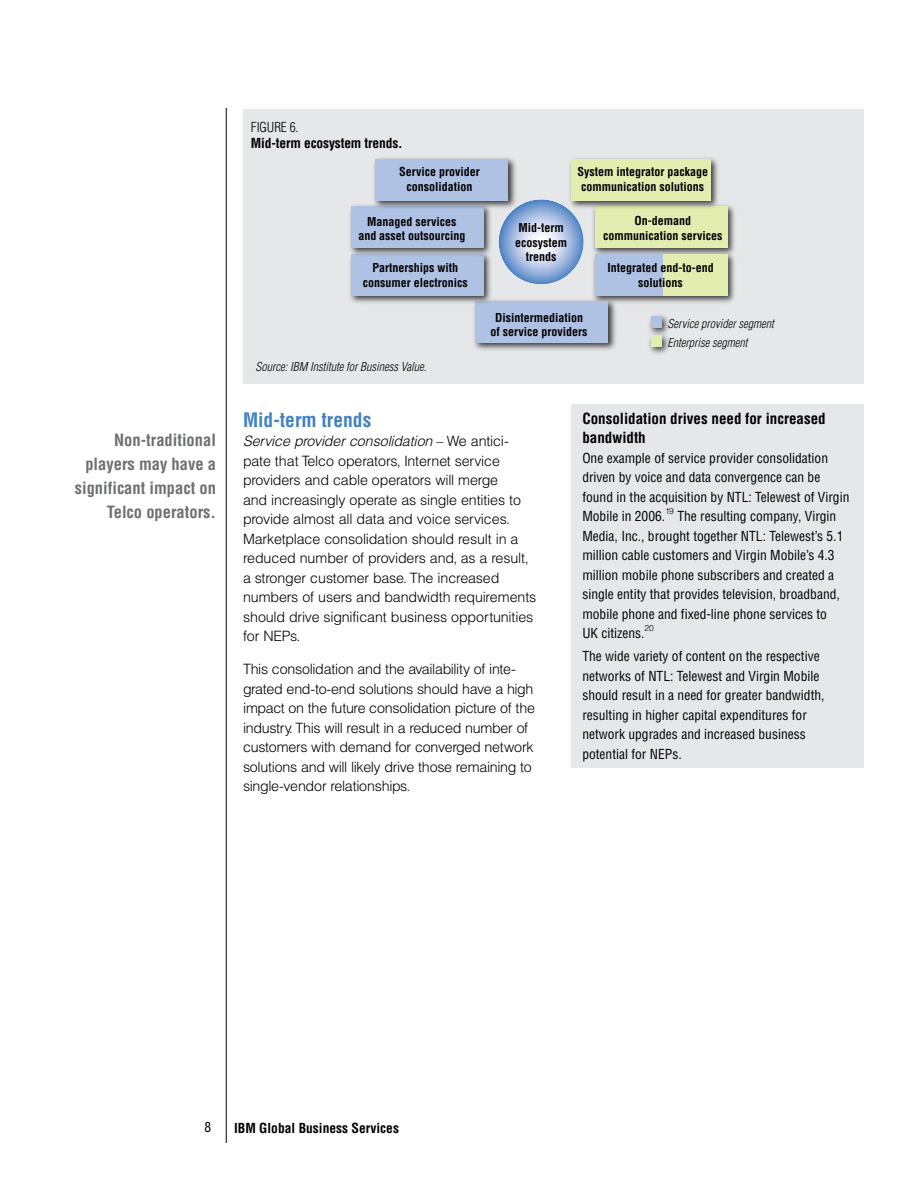
<style>
.page{position:relative;width:918px;height:1188px;background:#fff}
.page>*{position:absolute;margin:0;border:0;box-sizing:border-box;transform-origin:0 0}
.t1{font:700 condensed 19.5px "Helvetica";color:#4281c3}
.t2{font:700 condensed 16.5px/24px "Helvetica";color:#6d6f71;text-align:right}
.t3{font:700 condensed 15px/19.5px "Helvetica";color:#000}
.t4{font:300 14.25px/19.5px "IBM Helvetica";letter-spacing:-.015em;color:#000}
.t5{font:condensed 13.5px/19.5px "Helvetica";color:#000}
.t6{font:700 condensed 13.5px "Helvetica";color:#000}
.t7{font:300 condensed 13.5px "Helvetica";letter-spacing:-.01em;color:#000}
.t8{font:700 condensed 12px/14.4px "Helvetica";color:#000;text-align:center}
.t9{font:italic 300 condensed 12px/18.9px "Helvetica";color:#000}
.t10{font:300 8.4px "IBM Helvetica";color:#000}
.s1{font-style:italic}
</style>
<div class="page">
<hr style="left:226px;top:108px;width:1px;height:1035px;background:#000">
<div style="left:571px;top:405px;width:293px;height:363px;background:#e6e7e8"></div>
<div style="left:243px;top:109px;width:621px;height:275px;background:#e6e7e8"></div>
<svg style="left:499px;top:199px;width:85px;height:85px;background:#a0badf"></svg>
<div style="left:591px;top:203px;width:146px;height:55px;background:#000;opacity:.75"></div>
<div style="left:595px;top:207px;width:132px;height:41px;background:#e4edb0"></div>
<div style="left:567px;top:155px;width:153px;height:55px;background:#000;opacity:.75"></div>
<div style="left:571px;top:159px;width:140px;height:41px;background:#e4edb0"></div>
<div style="left:591px;top:250px;width:146px;height:55px;background:#000;opacity:.75"></div>
<div style="left:595px;top:254px;width:132px;height:41px;background:#e4edb0"></div>
<div style="left:472px;top:298px;width:146px;height:55px;background:#000;opacity:.75"></div>
<div style="left:476px;top:301px;width:132px;height:42px;background:#afc2e4"></div>
<div style="left:347px;top:250px;width:146px;height:55px;background:#000;opacity:.75"></div>
<div style="left:351px;top:254px;width:132px;height:41px;background:#afc2e4"></div>
<div style="left:347px;top:203px;width:146px;height:55px;background:#000;opacity:.75"></div>
<div style="left:351px;top:207px;width:132px;height:41px;background:#afc2e4"></div>
<div style="left:372px;top:155px;width:146px;height:55px;background:#000;opacity:.75"></div>
<div style="left:376px;top:159px;width:132px;height:41px;background:#afc2e4"></div>
<div style="left:595px;top:254px;width:67px;height:42px;background:#afc2e4"></div>
<div style="left:647px;top:313px;width:25px;height:25px;background:#000;opacity:.75"></div>
<div style="left:651px;top:317px;width:11px;height:11px;background:#afc2e4"></div>
<div style="left:647px;top:332px;width:25px;height:25px;background:#000;opacity:.75"></div>
<div style="left:651px;top:336px;width:11px;height:11px;background:#e4edb0"></div>
<p class="t2" style="left:75px;top:428px;width:143px">Non-traditional players may have a significant impact on<br>Telco operators.</p>
<p class="t7" style="left:251px;top:119px;width:49px">FIGURE 6.</p>
<p class="t6" style="left:251px;top:135px;width:153px">Mid-term ecosystem trends.</p>
<p class="t8" style="left:399px;top:165px;width:82px">Service provider consolidation</p>
<p class="t8" style="left:358px;top:214px;width:108px">Managed services and asset outsourcing</p>
<p class="t8" style="left:363px;top:261px;width:106px">Partnerships with consumer electronics</p>
<p class="t9" style="left:256px;top:357px;width:173px">Source: IBM Institute for Business Value.</p>
<p class="t8" style="left:577px;top:165px;width:132px">System integrator package communication solutions</p>
<p class="t8" style="left:603px;top:213px;width:121px">On-demand communication services</p>
<p class="t8" style="left:607px;top:261px;width:108px">Integrated end-to-end solutions</p>
<p class="t9" style="left:668px;top:314px;width:108px">Service provider segment<br>Enterprise segment</p>
<p class="t8" style="left:515px;top:221px;width:53px">Mid-term ecosystem trends</p>
<p class="t8" style="left:491px;top:310px;width:98px">Disintermediation of service providers</p>
<h1 class="t1" style="left:243px;top:407px;width:130px">Mid-term trends</h1>
<p class="t4" style="left:243px;top:431px;width:295px"><span class="s1">Service provider consolidation</span> – We antici&shy;pate that Telco operators, Internet service providers and cable operators will merge<br>and increasingly operate as single entities to provide almost all data and voice services.<br>Marketplace consolidation should result in a reduced number of providers and, as a result, a stronger customer base. The increased numbers of users and bandwidth requirements should drive significant business opportunities for NEPs.</p>
<p class="t4" style="left:243px;top:659px;width:294px">This consolidation and the availability of inte&shy;grated end-to-end solutions should have a high impact on the future consolidation picture of the industry. This will result in a reduced number of customers with demand for converged network solutions and will likely drive those remaining to single-vendor relationships.</p>
<p class="t3" style="left:582px;top:408px;width:245px">Consolidation drives need for increased bandwidth</p>
<p class="t5" style="left:582px;top:448px;width:269px">One example of service provider consolidation driven by voice and data convergence can be found in the acquisition by NTL: Telewest of Virgin Mobile in 2006.</p>
<p class="t10" style="left:665px;top:506px;width:10px">19</p>
<p class="t5" style="left:582px;top:506px;width:259px;text-indent:95px">The resulting company, Virgin Media, Inc., brought together NTL: Telewest’s 5.1 million cable customers and Virgin Mobile’s 4.3 million mobile phone subscribers and created a single entity that provides television, broadband, mobile phone and fixed-line phone services to UK citizens.</p>
<p class="t10" style="left:645px;top:623px;width:11px">20</p>
<p class="t5" style="left:582px;top:647px;width:244px">The wide variety of content on the respective networks of NTL: Telewest and Virgin Mobile should result in a need for greater bandwidth, resulting in higher capital expenditures for network upgrades and increased business potential for NEPs.</p>
<p class="t6" style="left:234px;top:1119px;width:166px">IBM Global Business Services</p>
</div>
